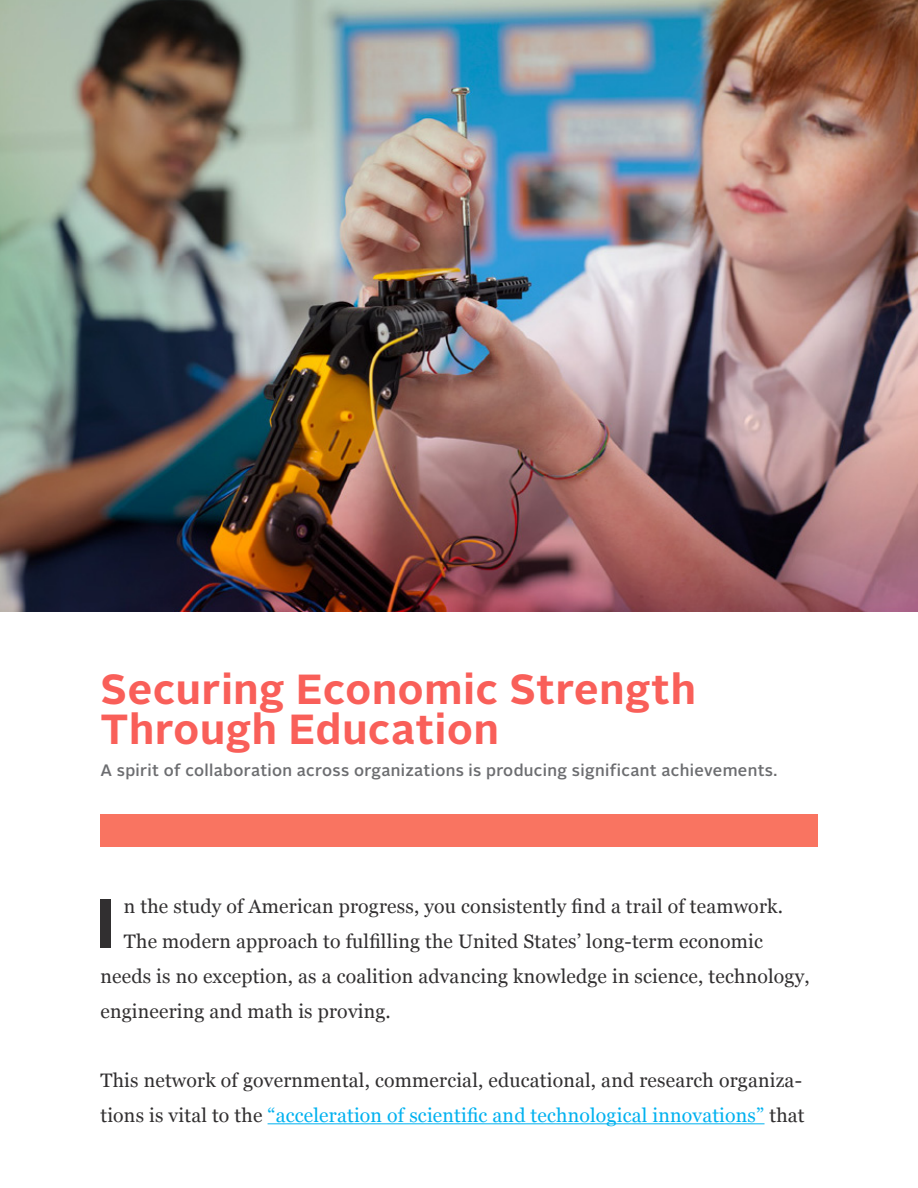
<style>
.page{position:relative;width:918px;height:1188px;background:#fff}
.page>*{position:absolute;margin:0;border:0;box-sizing:border-box;transform-origin:0 0}
.t1{font:700 69.15px "Alright Sans";color:#312f30}
.t2{font:700 42px/40.8px "Alright Sans";letter-spacing:.02em;color:#f95f59}
.t3{font:19.5px/34.8px "Georgia";letter-spacing:.01em;color:#312f30}
.t4{font:500 16.5px "Alright Sans";letter-spacing:.02em;color:#6c6d70}
.s1{color:#00b1ef}
</style>
<div class="page">
<img style="left:0;top:0;width:918px;height:611px">
<hr style="left:268px;top:1123px;width:497px;height:1px;background:#00b1ef">
<div style="left:100px;top:814px;width:718px;height:33px;background:#f97461"></div>
<p class="t2" style="left:100px;top:669px;width:597px">Securing Economic Strength<br>Through Education</p>
<p class="t4" style="left:100px;top:759px;width:678px">A spirit of collaboration across organizations is producing significant achievements.</p>
<p class="t1" style="left:96px;top:875px;width:21px">I</p>
<p class="t3" style="left:124px;top:890px;width:661px">n the study of American progress, you consistently find a trail of teamwork.</p>
<p class="t3" style="left:124px;top:924px;width:641px">The modern approach to fulfilling the United States’ long-term economic</p>
<p class="t3" style="left:100px;top:959px;width:711px">needs is no exception, as a coalition advancing knowledge in science, technology,</p>
<p class="t3" style="left:100px;top:994px;width:292px">engineering and math is proving.</p>
<p class="t3" style="left:100px;top:1064px;width:706px">This network of governmental, commercial, educational, and research organiza&shy;tions is vital to the <span class="s1">“acceleration of scientific and technological innovations”</span> that</p>
</div>
